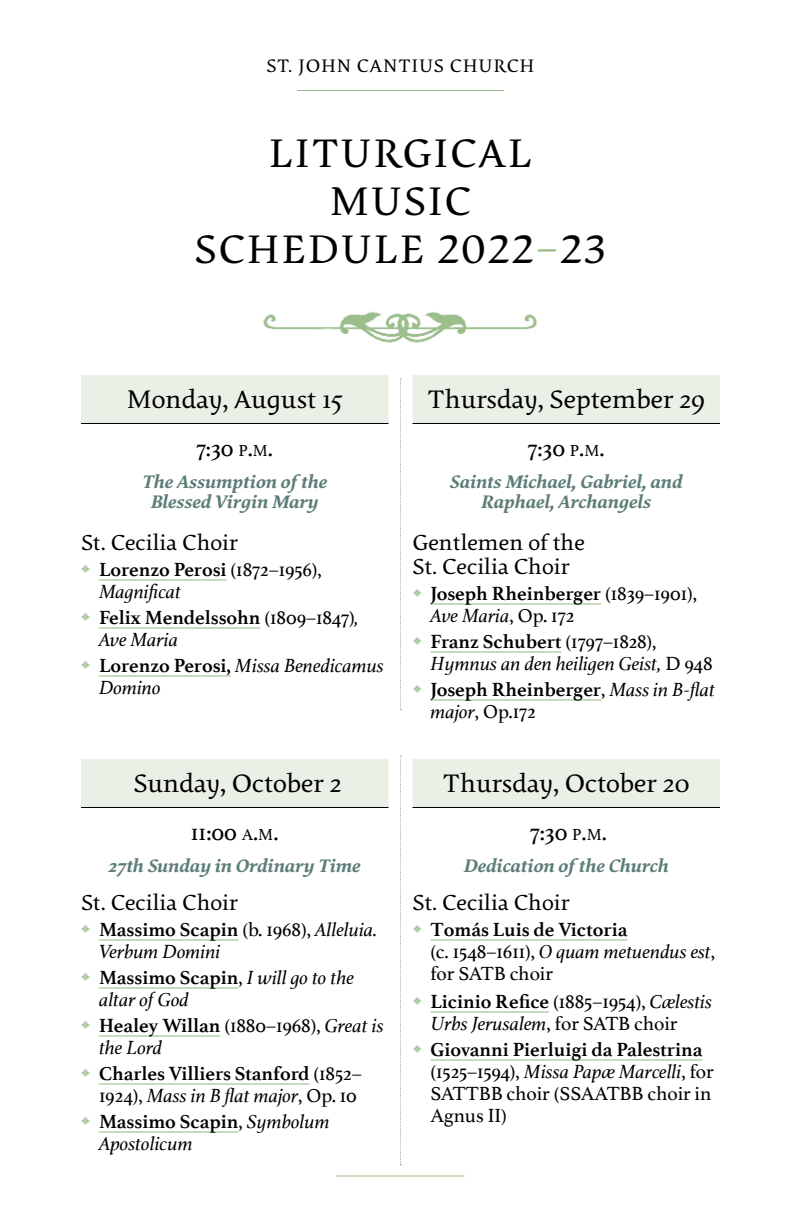
<style>
.page{position:relative;width:792px;height:1224px;background:#fff}
.page>*{position:absolute;margin:0;border:0;box-sizing:border-box;transform-origin:0 0}
.t1{font:44px/48px "Pollen";letter-spacing:.04em;color:#000;text-align:center}
.t2{font:28px "Pollen";color:#000}
.t3{font:24px/24px "Pollen";color:#000}
.t4{font:24px "Athelas";color:#000}
.t5{font:20px/22px "Athelas";color:#000}
.t6{font:italic 20px/22px "Athelas";color:#000}
.t7{font:700 20px/22px "Athelas";color:#000}
.t8{font:italic 700 20px/20px "Pollen";color:#5c7d77;text-align:center}
.t9{font:20px "Pollen";letter-spacing:.04em;color:#000}
.s1{color:#93b984}
.s2{font-size:16.8px}
.s3{font-style:inherit}
.s4{font-weight:400;font-size:14px;color:#93b984}
.s5{font-weight:400}
.s6{font-weight:400;font-style:italic}
.s7{font-style:normal;font-size:14px;color:#93b984}
.s8{font-weight:700;font-style:normal}
.s9{font-style:normal}
.s10{font-size:14px;color:#93b984}
.s11{font-weight:700}
.s12{font-style:italic}
</style>
<div class="page">
<hr style="left:336px;top:1176px;width:129px;height:1px;background:#93b984">
<div style="left:81px;top:375px;width:307px;height:48px;background:#ebf0e6"></div>
<hr style="left:81px;top:423px;width:307px;height:1px;background:#000">
<hr style="left:99px;top:580px;width:128px;height:1px;background:#93b984">
<hr style="left:99px;top:628px;width:161px;height:1px;background:#93b984">
<hr style="left:99px;top:676px;width:132px;height:1px;background:#93b984">
<div style="left:412px;top:375px;width:308px;height:48px;background:#ebf0e6"></div>
<hr style="left:412px;top:423px;width:308px;height:1px;background:#000">
<hr style="left:430px;top:604px;width:171px;height:1px;background:#93b984">
<hr style="left:430px;top:652px;width:132px;height:1px;background:#93b984">
<hr style="left:430px;top:700px;width:171px;height:1px;background:#93b984">
<div style="left:81px;top:759px;width:307px;height:48px;background:#ebf0e6"></div>
<hr style="left:81px;top:807px;width:307px;height:1px;background:#000">
<hr style="left:99px;top:940px;width:139px;height:1px;background:#93b984">
<hr style="left:99px;top:988px;width:139px;height:1px;background:#93b984">
<hr style="left:99px;top:1036px;width:121px;height:1px;background:#93b984">
<hr style="left:99px;top:1084px;width:211px;height:1px;background:#93b984">
<hr style="left:99px;top:1132px;width:139px;height:1px;background:#93b984">
<div style="left:412px;top:759px;width:308px;height:48px;background:#ebf0e6"></div>
<hr style="left:412px;top:807px;width:308px;height:1px;background:#000">
<hr style="left:430px;top:940px;width:197px;height:1px;background:#93b984">
<hr style="left:430px;top:1012px;width:119px;height:1px;background:#93b984">
<hr style="left:430px;top:1060px;width:272px;height:1px;background:#93b984">
<hr style="left:297px;top:90px;width:207px;height:1px;background:#93b984">
<img style="left:263px;top:311px;width:274px;height:32px">
<svg style="left:400px;top:378px;width:1px;height:332px"></svg>
<svg style="left:400px;top:756px;width:1px;height:409px"></svg>
<p class="t9" style="left:266px;top:54px;width:270px">ST. JOHN CANTIUS CHURCH</p>
<h1 class="t1" style="left:194px;top:130px;width:414px">LITURGICAL<br>MUSIC<br>SCHEDULE 2022<span class="s1">–</span>23</h1>
<h2 class="t2" style="left:127px;top:383px;width:218px">Monday, August 15</h2>
<p class="t4" style="left:196px;top:429px;width:78px">7:30 <span class="s2">P</span><span class="s3">.</span><span class="s2">M</span><span class="s3">.</span></p>
<p class="t8" style="left:142px;top:471px;width:187px">The Assumption of the<br>Blessed Virgin Mary</p>
<p class="t3" style="left:81px;top:531px;width:159px">St. Cecilia Choir</p>
<p class="t7" style="left:99px;top:558px;width:225px;text-indent:-18px"><span class="s4">̋</span> Lorenzo Perosi <span class="s5">(1872–1956),<br></span><span class="s6">Magnificat</span></p>
<p class="t7" style="left:99px;top:606px;width:261px;text-indent:-18px"><span class="s4">̋</span> Felix Mendelssohn <span class="s5">(1809–1847)</span><span class="s6">,<br>Ave Maria</span></p>
<p class="t6" style="left:99px;top:654px;width:286px;text-indent:-18px"><span class="s7">̋</span> <span class="s8">Lorenzo Perosi,</span> Missa Benedicamus<br>Domino</p>
<h2 class="t2" style="left:133px;top:767px;width:210px">Sunday, October 2</h2>
<p class="t4" style="left:191px;top:813px;width:89px">11:00 <span class="s2">A</span><span class="s3">.</span><span class="s2">M</span><span class="s3">.</span></p>
<p class="t8" style="left:109px;top:855px;width:254px">27th Sunday in Ordinary Time</p>
<p class="t3" style="left:81px;top:891px;width:159px">St. Cecilia Choir</p>
<p class="t6" style="left:99px;top:918px;width:280px;text-indent:-18px"><span class="s7">̋</span> <span class="s8">Massimo Scapin</span> <span class="s9">(b. 1968),</span> Alleluia.<br>Verbum Domini</p>
<p class="t6" style="left:99px;top:966px;width:257px;text-indent:-18px"><span class="s7">̋</span> <span class="s8">Massimo Scapin</span><span class="s9">,</span> I will go to the altar of God</p>
<p class="t6" style="left:99px;top:1014px;width:286px;text-indent:-18px"><span class="s7">̋</span> <span class="s8">Healey Willan</span> <span class="s9">(1880–1968),</span> Great is the Lord</p>
<p class="t7" style="left:81px;top:1062px;width:282px;text-align:right"><span class="s4">̋</span> Charles Villiers Stanford <span class="s5">(1852–<br>1924),</span> <span class="s6">Mass in B flat major</span><span class="s5">, Op. 10</span></p>
<p class="t6" style="left:99px;top:1110px;width:232px;text-indent:-18px"><span class="s7">̋</span> <span class="s8">Massimo Scapin</span><span class="s9">,</span> Symbolum<br>Apostolicum</p>
<h2 class="t2" style="left:428px;top:383px;width:279px">Thursday, September 29</h2>
<p class="t4" style="left:528px;top:429px;width:78px">7:30 <span class="s2">P</span><span class="s3">.</span><span class="s2">M</span><span class="s3">.</span></p>
<p class="t8" style="left:450px;top:471px;width:234px">Saints Michael, Gabriel, and<br>Raphael, Archangels</p>
<p class="t3" style="left:412px;top:531px;width:174px">Gentlemen of the<br>St. Cecilia Choir</p>
<p class="t5" style="left:430px;top:582px;width:268px;text-indent:-18px"><span class="s10">̋</span> <span class="s11">Joseph Rheinberger</span> (1839–1901),<br><span class="s12">Ave Maria</span>, Op. 172</p>
<p class="t6" style="left:430px;top:630px;width:284px;text-indent:-18px"><span class="s7">̋</span> <span class="s8">Franz Schubert</span> <span class="s9">(1797–1828),<br></span>Hymnus an den heiligen Geist, <span class="s9">D 948</span></p>
<p class="t7" style="left:430px;top:678px;width:286px;text-indent:-18px"><span class="s4">̋</span> Joseph Rheinberger<span class="s5">,</span> <span class="s6">Mass in B-flat major</span><span class="s5">, Op.172</span></p>
<h2 class="t2" style="left:443px;top:767px;width:248px">Thursday, October 20</h2>
<p class="t4" style="left:530px;top:813px;width:78px">7:30 <span class="s2">P</span><span class="s3">.</span><span class="s2">M</span><span class="s3">.</span></p>
<p class="t8" style="left:464px;top:855px;width:206px">Dedication of the Church</p>
<p class="t3" style="left:412px;top:891px;width:159px">St. Cecilia Choir</p>
<p class="t5" style="left:430px;top:918px;width:286px;text-indent:-18px"><span class="s10">̋</span> <span class="s11">Tomás Luis de Victoria<br></span>(c. 1548–1611), <span class="s12">O quam metuendus est</span>, for SATB choir</p>
<p class="t5" style="left:430px;top:990px;width:283px;text-indent:-18px"><span class="s10">̋</span> <span class="s11">Licinio Refice</span> (1885–1954), <span class="s12">Cælestis<br>Urbs Jerusalem</span>, for SATB choir</p>
<p class="t5" style="left:430px;top:1038px;width:285px;text-indent:-18px"><span class="s10">̋</span> <span class="s11">Giovanni Pierluigi da Palestrina </span>(1525–1594), <span class="s12">Missa Papæ Marcelli</span>, for<br>SATTBB choir (SSAATBB choir in<br>Agnus II)</p>
</div>
